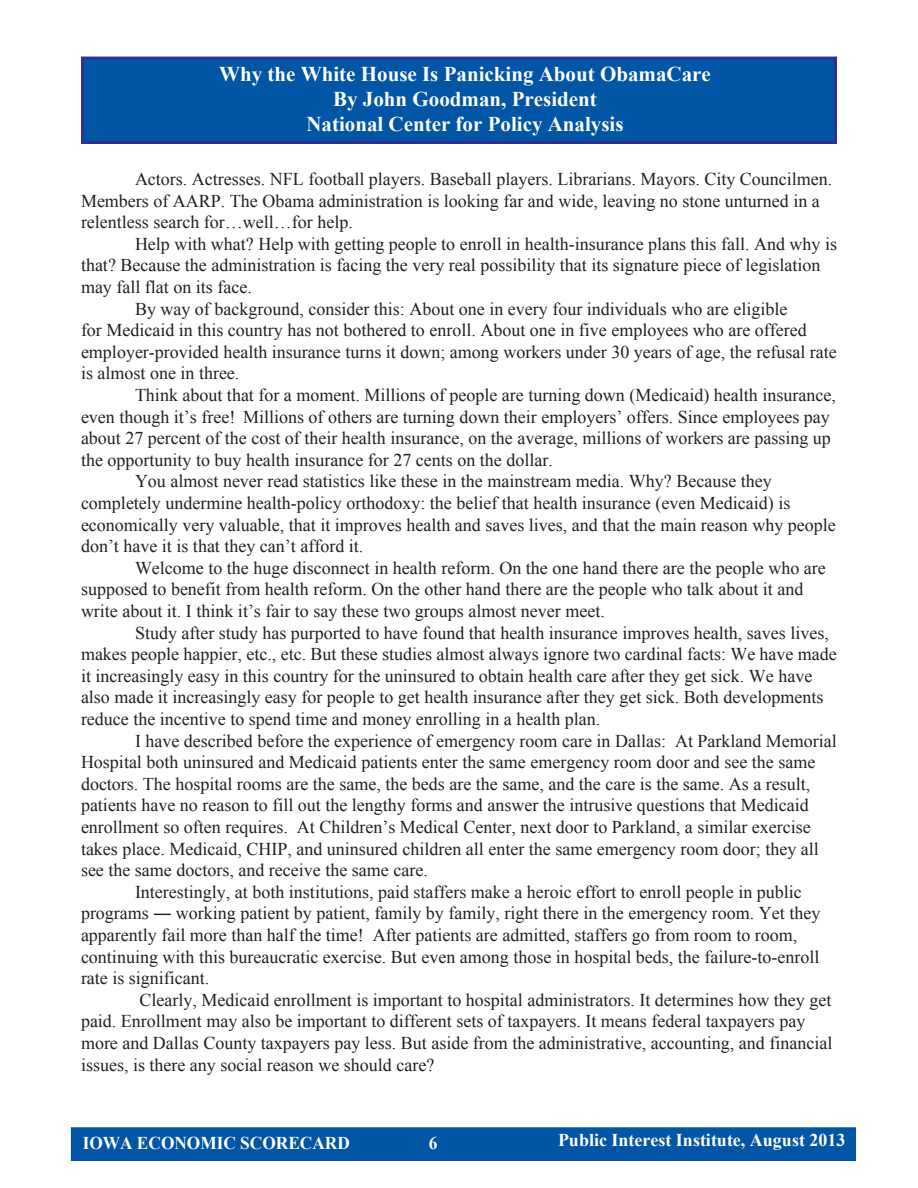
<style>
.page{position:relative;width:918px;height:1188px;background:#fff}
.page>*{position:absolute;margin:0;border:0;box-sizing:border-box;transform-origin:0 0}
.t1{font:700 21px "Times New Roman";color:#fff}
.t2{font:18px/21.6px "Times New Roman";color:#231f20}
.t3{font:700 18px "Times New Roman";color:#fff}
.t4{font:700 18px "Times New Roman";color:#fff;scale:.96 1}
</style>
<div class="page">
<div style="left:72px;top:1128px;width:783px;height:32px;background:#0155a5"></div>
<div style="left:71px;top:1127px;width:785px;height:34px;border:1px solid #0155a5"></div>
<div style="left:82px;top:58px;width:754px;height:84px;background:#0155a5"></div>
<div style="left:81px;top:57px;width:756px;height:87px;border:3px solid #2e3092"></div>
<p class="t1" style="left:219px;top:59px;width:493px">Why the White House Is Panicking About ObamaCare</p>
<p class="t1" style="left:333px;top:84px;width:265px">By John Goodman, President</p>
<p class="t1" style="left:306px;top:110px;width:319px">National C enter for Policy Analysis</p>
<p class="t2" style="left:81px;top:168px;width:753px;text-indent:54px">Actors. Actresses. NFL football players. Baseball players. Librarians. Mayors. City Councilmen.<br>Members of AARP. The Obama administration is looking far and wide, leaving no stone unturned in a relentless search for…well…for help.</p>
<p class="t2" style="left:81px;top:233px;width:758px;text-indent:54px">Help with what? Help with getting people to enroll in health-insurance plans this fall. And why is that? Because the administration is facing the very real possibility that its signature piece of legislation may fall flat on its face.</p>
<p class="t2" style="left:81px;top:297px;width:757px;text-indent:54px">By way of background, consider this: About one in every four individuals who are eligible<br>for Medicaid in this country has not bothered to enroll. About one in five employees who are offered employer-provided health insurance turns it down; among workers under 30 years of age, the refusal rate is almost one in three.</p>
<p class="t2" style="left:81px;top:384px;width:756px;text-indent:54px">Think about that for a moment. Millions of people are turning down (Medicaid) health insurance, even though it’s free! Millions of others are turning down their employers’ offers. Since employees pay about 27 percent of the cost of their health insurance, on the average, millions of workers are passing up the opportunity to buy health insurance for 27 cents on the dollar.</p>
<p class="t2" style="left:81px;top:470px;width:756px;text-indent:54px">You almost never read statistics like these in the mainstream media. Why? Because they completely undermine health-policy orthodoxy: the belief that health insurance (even Medicaid) is economically very valuable, that it improves health and saves lives, and that the main reason why people don’t have it is that they can’t afford it.</p>
<p class="t2" style="left:81px;top:557px;width:746px;text-indent:54px">Welcome to the huge disconnect in health reform. On the one hand there are the people who are supposed to benefit from health reform. On the other hand there are the people who talk about it and write about it. I think it’s fair to say these two groups almost never meet.</p>
<p class="t2" style="left:81px;top:621px;width:757px;text-indent:54px">Study after study has purported to have found that health insurance improves health, saves lives, makes people happier, etc., etc. But these studies almost always ignore two cardinal facts: We have made it increasingly easy in this country for the uninsured to obtain health care after they get sick. We have also made it increasingly easy for people to get health insurance after they get sick. Both developments reduce the incentive to spend time and money enrolling in a health plan.</p>
<p class="t2" style="left:81px;top:729px;width:757px;text-indent:54px">I have described before the experience of emergency room care in Dallas: At Parkland Memorial Hospital both uninsured and Medicaid patients enter the same emergency room door and see the same doctors. The hospital rooms are the same, the beds are the same, and the care is the same. As a result, patients have no reason to fill out the lengthy forms and answer the intrusive questions that Medicaid enrollment so often requires. At Children’s Medical Center, next door to Parkland, a similar exercise takes place. Medicaid, CHIP, and uninsured children all enter the same emergency room door; they all see the same doctors, and receive the same care.</p>
<p class="t2" style="left:81px;top:881px;width:741px;text-indent:54px">Interestingly, at both institutions, paid staffers make a heroic effort to enroll people in public programs ― working patient by patient, family by family, right there in the emergency room. Yet they apparently fail more than half the time! After patients are admitted, staffers go from room to room, continuing with this bureaucratic exercise. But even among those in hospital beds, the failure-to-enroll rate is significant.</p>
<p class="t2" style="left:81px;top:989px;width:753px;text-indent:58px">Clearly, Medicaid enrollment is important to hospital administrators. It determines how they get paid. Enrollment may also be important to different sets of taxpayers. It means federal taxpayers pay more and Dallas County taxpayers pay less. But aside from the administrative, accounting, and financial issues, is there any social reason we should care?</p>
<p class="t4" style="left:83px;top:1130px;width:280px">Iowa Economic Scorecard</p>
<p class="t3" style="left:558px;top:1128px;width:289px">Public Interest Institute, August 2013</p>
</div>
